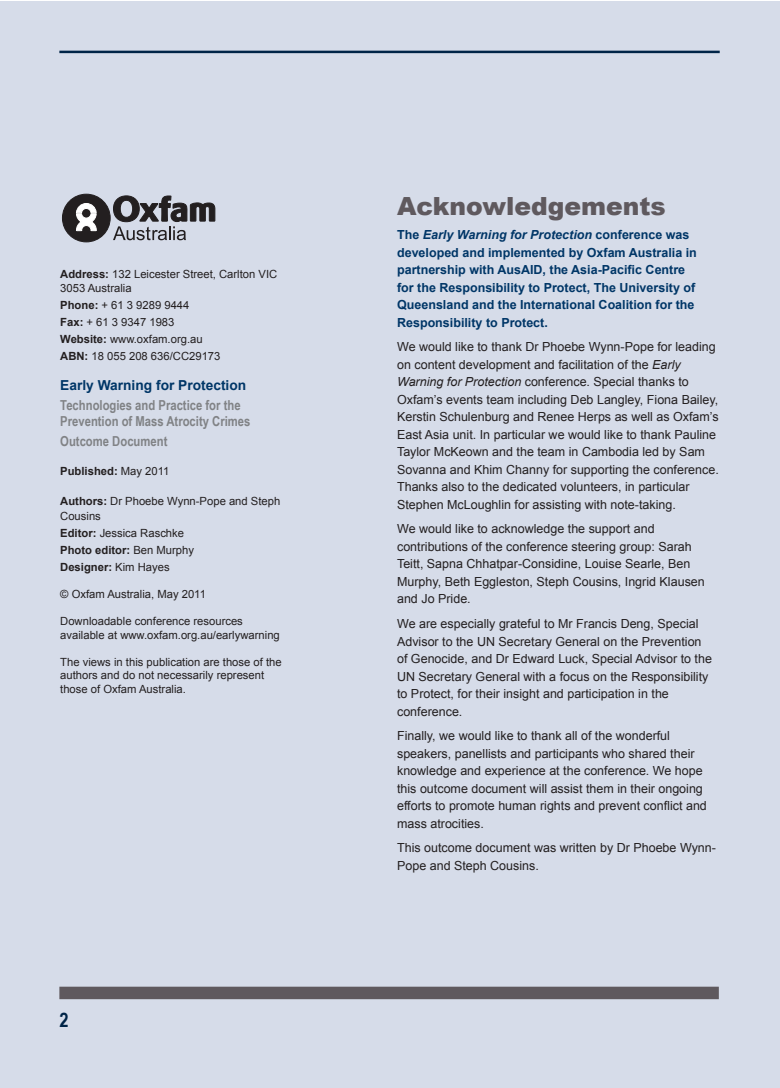
<style>
.page{position:relative;width:780px;height:1088px;background:#fff}
.page>*{position:absolute;margin:0;border:0;box-sizing:border-box;transform-origin:0 0}
.t1{font:900 25px "Arial";color:#5f595e}
.t2{font:700 20px "Arial Narrow";color:#002447}
.t3{font:700 13.75px/16.2px "Arial Narrow";color:#808285}
.t4{font:700 13.75px "Arial";color:#003667}
.t5{font:12.5px/17.5px "Arial";color:#231f20}
.t6{font:700 12.5px/17.5px "Arial";color:#003667}
.t7{font:11.25px/17px "Arial";color:#231f20}
.t8{font:700 11.25px "Arial";color:#231f20}
.s1{font-weight:700}
.s2{font-weight:400}
.s3{font-style:italic}
</style>
<div class="page">
<div style="left:0;top:1px;width:780px;height:1086px;background:#d6dce9"></div>
<hr style="left:59px;top:51px;width:660px;height:2px;background:#002447">
<div style="left:59px;top:987px;width:659px;height:12px;background:#5f595e"></div>
<svg style="left:113px;top:196px;width:102px;height:44px"></svg>
<div style="left:62px;top:194px;width:48px;height:48px;background:#231f20;border-radius:50%"></div>
<div style="left:62px;top:194px;width:48px;height:48px;border:1px solid #231f20;border-radius:50%"></div>
<svg style="left:76px;top:203px;width:21px;height:28px"></svg>
<p class="t7" style="left:60px;top:268px;width:218px;line-height:13.5px"><span class="s1">Address:</span> 132 Leicester Street, Carlton VIC<br>3053 Australia</p>
<p class="t7" style="left:60px;top:297px;width:162px"><span class="s1">Phone:</span> + 61 3 9289 9444<br><span class="s1">Fax:</span> + 61 3 9347 1983<br><span class="s1">Website:</span> www.oxfam.org.au<br><span class="s1">ABN:</span> 18 055 208 636/CC29173</p>
<p class="t4" style="left:60px;top:376px;width:187px">Early Warning for Protection</p>
<p class="t3" style="left:60px;top:396px;width:192px">Technologies and Practice for the<br>Prevention of Mass Atrocity Crimes</p>
<p class="t3" style="left:60px;top:432px;width:109px">Outcome Document</p>
<p class="t8" style="left:60px;top:463px;width:111px">Published: <span class="s2">May 2011</span></p>
<p class="t7" style="left:60px;top:494px;width:221px;line-height:15px"><span class="s1">Authors:</span> Dr Phoebe Wynn-Pope and Steph<br>Cousins</p>
<p class="t7" style="left:60px;top:525px;width:135px"><span class="s1">Editor:</span> Jessica Raschke<br><span class="s1">Photo editor:</span> Ben Murphy<br><span class="s1">Designer:</span> Kim Hayes</p>
<p class="t7" style="left:60px;top:586px;width:147px">© Oxfam Australia, May 2011</p>
<p class="t7" style="left:60px;top:615px;width:221px;line-height:13.5px">Downloadable conference resources available at www.oxfam.org.au/earlywarning</p>
<p class="t7" style="left:60px;top:655px;width:223px;line-height:13.5px">The views in this publication are those of the authors and do not necessarily represent those of Oxfam Australia.</p>
<h2 class="t2" style="left:59px;top:1004px;width:11px">2</h2>
<h1 class="t1" style="left:397px;top:187px;width:270px">Acknowledgements</h1>
<p class="t6" style="left:397px;top:226px;width:301px">The <span class="s3">Early Warning for Protection</span> conference was developed and implemented by Oxfam Australia in partnership with AusAID, the Asia-Pacific Centre for the Responsibility to Protect, The University of Queensland and the International Coalition for the Responsibility to Protect.</p>
<p class="t5" style="left:397px;top:338px;width:323px">We would like to thank Dr Phoebe Wynn-Pope for leading on content development and facilitation of the <span class="s3">Early Warning for Protection</span> conference. Special thanks to Oxfam’s events team including Deb Langley, Fiona Bailey, Kerstin Schulenburg and Renee Herps as well as Oxfam’s East Asia unit. In particular we would like to thank Pauline Taylor McKeown and the team in Cambodia led by Sam Sovanna and Khim Channy for supporting the conference.<br>Thanks also to the dedicated volunteers, in particular Stephen McLoughlin for assisting with note-taking.</p>
<p class="t5" style="left:397px;top:520px;width:309px">We would like to acknowledge the support and contributions of the conference steering group: Sarah Teitt, Sapna Chhatpar-Considine, Louise Searle, Ben Murphy, Beth Eggleston, Steph Cousins, Ingrid Klausen and Jo Pride.</p>
<p class="t5" style="left:397px;top:615px;width:316px">We are especially grateful to Mr Francis Deng, Special Advisor to the UN Secretary General on the Prevention of Genocide, and Dr Edward Luck, Special Advisor to the UN Secretary General with a focus on the Responsibility to Protect, for their insight and participation in the conference.</p>
<p class="t5" style="left:397px;top:727px;width:311px">Finally, we would like to thank all of the wonderful speakers, panellists and participants who shared their knowledge and experience at the conference. We hope this outcome document will assist them in their ongoing efforts to promote human rights and prevent conflict and mass atrocities.</p>
<p class="t5" style="left:397px;top:839px;width:320px">This outcome document was written by Dr Phoebe Wynn-<br>Pope and Steph Cousins.</p>
</div>
